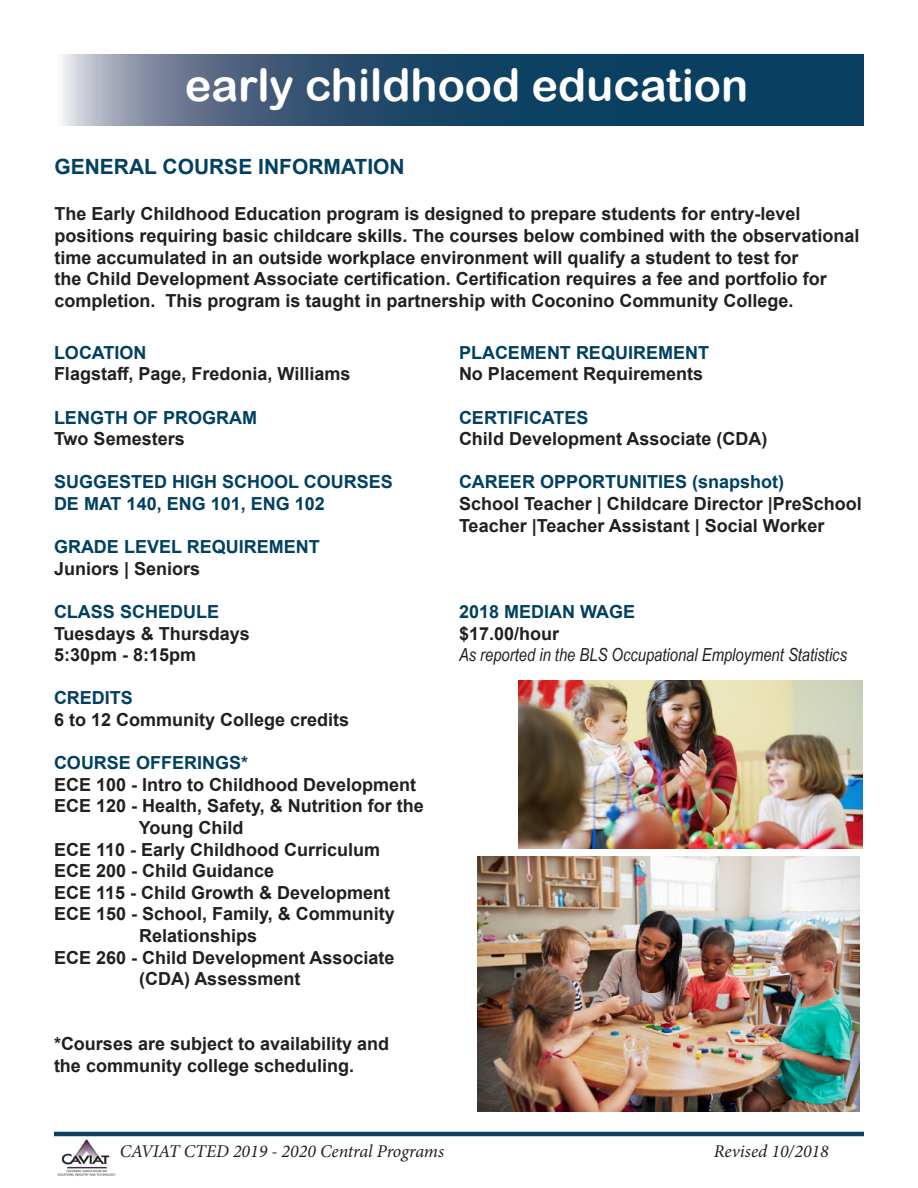
<style>
.page{position:relative;width:918px;height:1188px;background:#fff}
.page>*{position:absolute;margin:0;border:0;box-sizing:border-box;transform-origin:0 0}
.t1{font:45px "Arial Rounded MT Bold";color:#fff}
.t2{font:700 21px "Arial";color:#004061}
.t3{font:700 18px/21.6px "Arial";color:#231f20}
.t4{font:700 18px "Arial";color:#004061}
.t5{font:italic 18px "Arial Narrow";color:#231f20}
.t6{font:italic 18px "Minion Pro";color:#231f20}
</style>
<div class="page">
<svg style="left:62px;top:55px;width:801px;height:70px;background:#305674"></svg>
<hr style="left:54px;top:1132px;width:810px;height:4px;background:#0f4061">
<img style="left:57px;top:1139px;width:59px;height:37px">
<img style="left:478px;top:857px;width:381px;height:254px">
<img style="left:518px;top:680px;width:345px;height:169px">
<p class="t1" style="left:185px;top:58px;width:565px">early childhood education</p>
<p class="t2" style="left:54px;top:152px;width:352px">GENERAL COURSE INFORMATION</p>
<p class="t3" style="left:54px;top:204px;width:807px">The Early Childhood Education program is designed to prepare students for entry-level positions requiring basic childcare skills. The courses below combined with the observational time accumulated in an outside workplace environment will qualify a student to test for<br>the Child Development Associate certification. Certification requires a fee and portfolio for completion. This program is taught in partnership with Coconino Community College.</p>
<p class="t4" style="left:54px;top:340px;width:94px">LOCATION</p>
<p class="t3" style="left:54px;top:363px;width:298px">Flagstaff, Page, Fredonia, Williams</p>
<p class="t4" style="left:54px;top:404px;width:205px">LENGTH OF PROGRAM</p>
<p class="t3" style="left:54px;top:428px;width:132px">Two Semesters</p>
<p class="t4" style="left:54px;top:469px;width:340px">SUGGESTED HIGH SCHOOL COURSES</p>
<p class="t4" style="left:54px;top:491px;width:272px">DE MAT 140, ENG 101, ENG 102</p>
<p class="t4" style="left:54px;top:534px;width:267px">GRADE LEVEL REQUIREMENT</p>
<p class="t3" style="left:54px;top:558px;width:148px">Juniors | Seniors</p>
<p class="t4" style="left:54px;top:599px;width:167px">CLASS SCHEDULE</p>
<p class="t3" style="left:54px;top:623px;width:197px">Tuesdays &amp; Thursdays</p>
<p class="t3" style="left:54px;top:644px;width:144px">5:30pm - 8:15pm</p>
<p class="t4" style="left:54px;top:685px;width:81px">CREDITS</p>
<p class="t3" style="left:54px;top:709px;width:297px">6 to 12 Community College credits</p>
<p class="t4" style="left:54px;top:750px;width:196px">COURSE OFFERINGS*</p>
<p class="t3" style="left:54px;top:774px;width:364px">ECE 100 - Intro to Childhood Development</p>
<p class="t3" style="left:139px;top:795px;width:287px;text-indent:-85px">ECE 120 - Health, Safety, &amp; Nutrition for the<br>Young Child</p>
<p class="t3" style="left:54px;top:839px;width:328px">ECE 110 - Early Childhood Curriculum</p>
<p class="t3" style="left:54px;top:860px;width:222px">ECE 200 - Child Guidance</p>
<p class="t3" style="left:54px;top:882px;width:338px">ECE 115 - Child Growth &amp; Development</p>
<p class="t3" style="left:54px;top:903px;width:342px">ECE 150 - School, Family, &amp; Community</p>
<p class="t3" style="left:139px;top:925px;width:120px">Relationships</p>
<p class="t3" style="left:54px;top:947px;width:342px">ECE 260 - Child Development Associate</p>
<p class="t3" style="left:139px;top:968px;width:163px">(CDA) Assessment</p>
<p class="t4" style="left:459px;top:340px;width:252px">PLACEMENT REQUIREMENT</p>
<p class="t3" style="left:459px;top:363px;width:246px">No Placement Requirements</p>
<p class="t4" style="left:459px;top:404px;width:131px">CERTIFICATES</p>
<p class="t3" style="left:459px;top:428px;width:310px">Child Development Associate (CDA)</p>
<p class="t4" style="left:459px;top:469px;width:327px">CAREER OPPORTUNITIES (snapshot)</p>
<p class="t3" style="left:459px;top:493px;width:404px">School Teacher | Childcare Director |PreSchool<br>Teacher |Teacher Assistant | Social Worker</p>
<p class="t4" style="left:459px;top:599px;width:178px">2018 MEDIAN WAGE</p>
<p class="t3" style="left:459px;top:623px;width:102px">$17.00/hour</p>
<p class="t5" style="left:459px;top:642px;width:390px">As reported in the BLS Occupational Employment Statistics</p>
<p class="t3" style="left:54px;top:1033px;width:337px">*Courses are subject to availability and</p>
<p class="t3" style="left:54px;top:1055px;width:302px">the community college scheduling.</p>
<p class="t6" style="left:120px;top:1139px;width:326px">CAVIAT CTED 2019 - 2020 Central Programs</p>
<p class="t6" style="left:714px;top:1139px;width:117px">Revised 10/2018</p>
</div>
